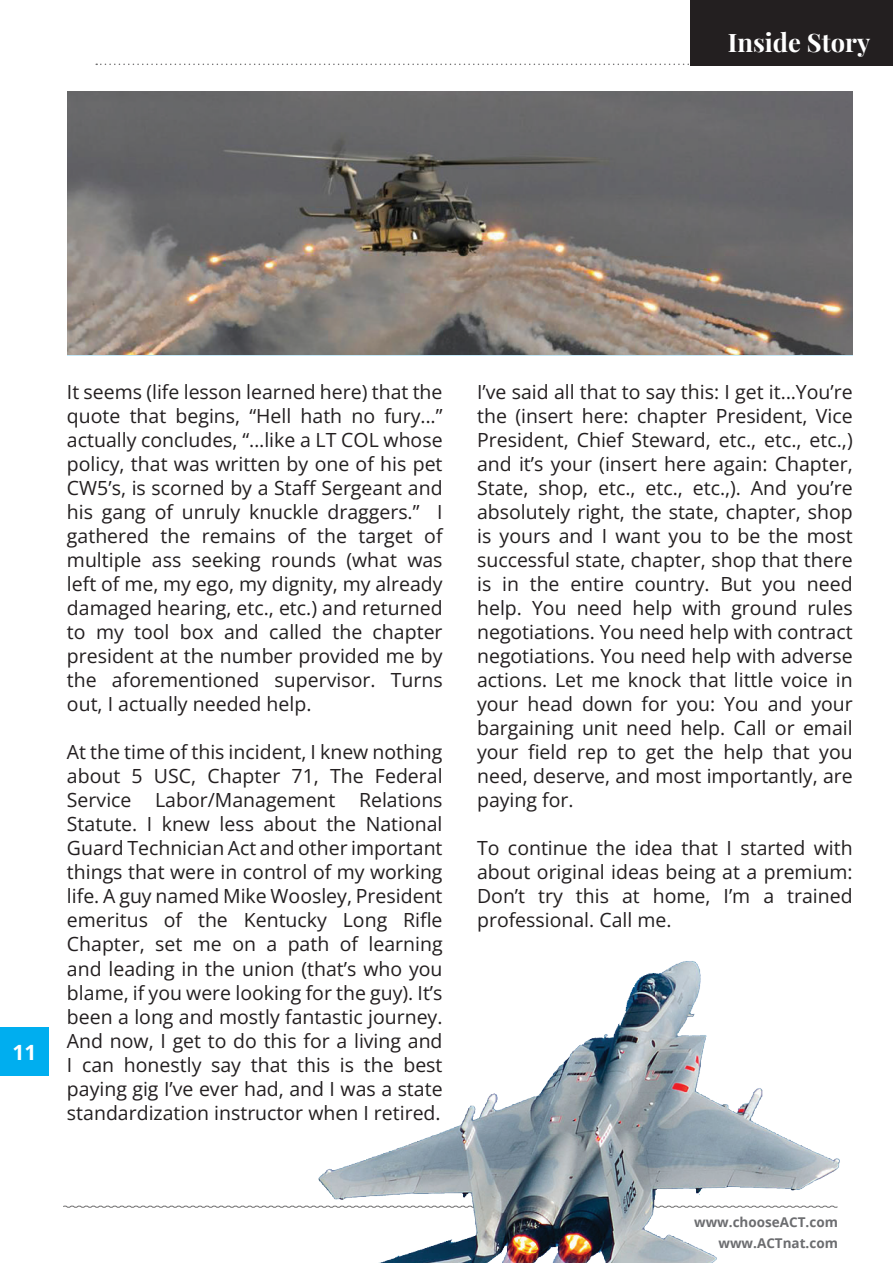
<style>
.page{position:relative;width:893px;height:1263px;background:#fff}
.page>*{position:absolute;margin:0;border:0;box-sizing:border-box;transform-origin:0 0}
.t1{font:700 25.5px "Playfair Display";color:#fff}
.t2{font:700 21px "Open Sans";color:#fff}
.t3{font:19.5px/24px "Open Sans";color:#231f20;text-align:justify}
.t4{font:700 13.5px/21px "Open Sans";color:#6c6d70;text-align:right}
</style>
<div class="page">
<img style="left:67px;top:91px;width:786px;height:264px">
<svg style="left:96px;top:64px;width:593px;height:1px"></svg>
<div style="left:690px;top:0;width:203px;height:65px;background:#231f20"></div>
<div style="left:0;top:1027px;width:49px;height:49px;background:#00aeef"></div>
<svg style="left:63px;top:1205px;width:185px;height:3px"></svg>
<img style="left:248px;top:961px;width:592px;height:302px">
<h1 class="t1" style="left:728px;top:22px;width:144px">Inside Story</h1>
<p class="t2" style="left:12px;top:1038px;width:25px">0511</p>
<p class="t3" style="left:67px;top:380px;width:377px">It seems (life lesson learned here) that the quote that begins, “Hell hath no fury…” actually concludes, “…like a LT COL whose policy, that was written by one of his pet CW5’s, is scorned by a Staff Sergeant and his gang of unruly knuckle draggers.” I gathered the remains of the target of multiple ass seeking rounds (what was left of me, my ego, my dignity, my already damaged hearing, etc., etc.) and returned to my tool box and called the chapter president at the number provided me by the aforementioned supervisor. Turns out, I actually needed help.</p>
<p class="t3" style="left:67px;top:740px;width:377px">At the time of this incident, I knew nothing about 5 USC, Chapter 71, The Federal Service Labor/Management Relations Statute. I knew less about the National Guard Technician Act and other important things that were in control of my working life. A guy named Mike Woosley, President emeritus of the Kentucky Long Rifle Chapter, set me on a path of learning and leading in the union (that’s who you blame, if you were looking for the guy). It’s been a long and mostly fantastic journey.<br>And now, I get to do this for a living and I can honestly say that this is the best paying gig I’ve ever had, and I was a state standardization instructor when I retired.</p>
<p class="t3" style="left:477px;top:380px;width:377px">I’ve said all that to say this: I get it…You’re the (insert here: chapter President, Vice President, Chief Steward, etc., etc., etc.,) and it’s your (insert here again: Chapter, State, shop, etc., etc., etc.,). And you’re absolutely right, the state, chapter, shop is yours and I want you to be the most successful state, chapter, shop that there is in the entire country. But you need help. You need help with ground rules negotiations. You need help with contract negotiations. You need help with adverse actions. Let me knock that little voice in your head down for you: You and your bargaining unit need help. Call or email your field rep to get the help that you need, deserve, and most importantly, are paying for.</p>
<p class="t3" style="left:477px;top:836px;width:377px">To continue the idea that I started with about original ideas being at a premium:<br>Don’t try this at home, I’m a trained professional. Call me.</p>
<p class="t4" style="left:694px;top:1211px;width:145px">www.chooseACT.com www.ACTnat.com</p>
</div>
